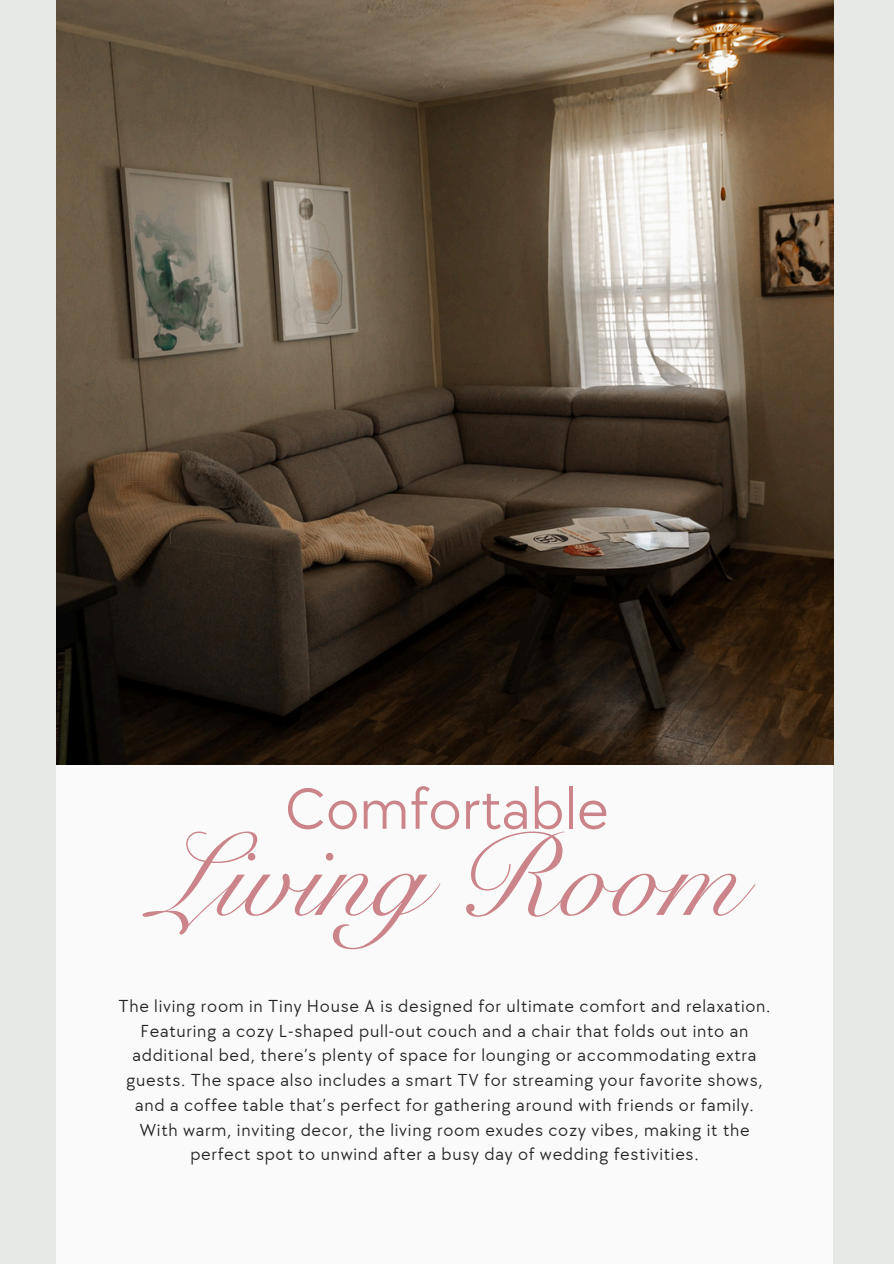
<style>
.page{position:relative;width:894px;height:1264px;background:#fff}
.page>*{position:absolute;margin:0;border:0;box-sizing:border-box;transform-origin:0 0}
.t1{font:117px "Snell Roundhand LT Std Scr";color:#ca848a}
.t2{font:60px "TT Chocolates";color:#ca848a}
.t3{font:18px/24.8px "TT Chocolates";letter-spacing:.04em;color:#232326;text-align:center}
</style>
<div class="page">
<div style="left:0;top:0;width:893px;height:1263px;background:#e7e9e7"></div>
<div style="left:56px;top:764px;width:776px;height:499px;background:#fff"></div>
<img style="left:56px;top:0;width:776px;height:764px">
<h2 class="t2" style="left:285px;top:774px;width:325px">Comfortable</h2>
<h1 class="t1" style="left:152px;top:832px;width:590px">Living Room</h1>
<p class="t3" style="left:118px;top:994px;width:653px">The living room in Tiny House A is designed for ultimate comfort and relaxation.<br>Featuring a cozy L-shaped pull-out couch and a chair that folds out into an additional bed, there’s plenty of space for lounging or accommodating extra guests. The space also includes a smart TV for streaming your favorite shows, and a coffee table that’s perfect for gathering around with friends or family.<br>With warm, inviting decor, the living room exudes cozy vibes, making it the perfect spot to unwind after a busy day of wedding festivities.</p>
</div>
